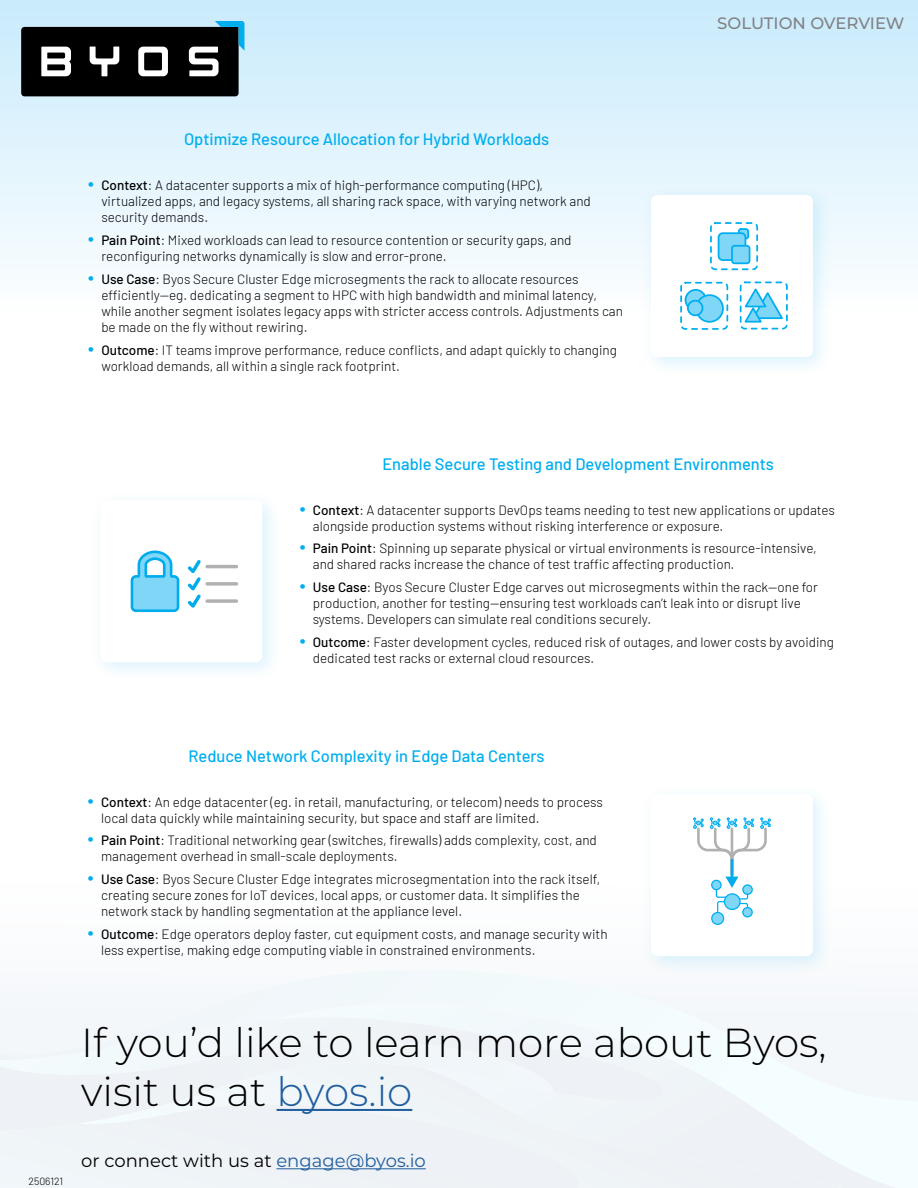
<style>
.page{position:relative;width:918px;height:1188px;background:#fff}
.page>*{position:absolute;margin:0;border:0;box-sizing:border-box;transform-origin:0 0}
.t1{font:300 40.5px/48.6px "Montserrat";color:#000}
.t2{font:18px "Montserrat";color:#000}
.t3{font:500 16.5px "Barlow";color:#00aeef}
.t4{font:500 16.5px "Montserrat";color:#808285}
.t5{font:300 13.5px/16.2px "Barlow";color:#000}
.t6{font:300 10.5px "Barlow";color:#000}
.s1{font-size:21px;color:#00aeef}
.s2{font-weight:500}
.s3{color:#215e9e}
</style>
<div class="page">
<div style="left:0;top:0;width:918px;height:310px;background:linear-gradient(to bottom,#c8eafb,#fcfeff)"></div>
<svg style="left:21px;top:21px;width:223px;height:75px;background:#32383a"></svg>
<svg style="left:0;top:1102px;width:918px;height:86px"></svg>
<div style="left:0;top:1102px;width:553px;height:29px;background:#eef2f6"></div>
<div style="left:0;top:970px;width:918px;height:132px;background:#f2f7fa"></div>
<hr style="left:277px;top:1109px;width:135px;height:2px;background:#215e9e">
<hr style="left:276px;top:1168px;width:150px;height:1px;background:#215e9e">
<div style="left:640px;top:184px;width:193px;height:193px;background:#00aeef;opacity:.15"></div>
<div style="left:651px;top:195px;width:162px;height:162px;background:#fff;border-radius:7px"></div>
<div style="left:710px;top:222px;width:48px;height:48px;border:2px dashed #00aeef;border-radius:4px"></div>
<div style="left:738px;top:228px;width:11px;height:11px;background:#80d6f7;border:2px solid #00aeef;border-radius:2px"></div>
<div style="left:719px;top:233px;width:26px;height:27px;background:#80d6f7;border-radius:4px"></div>
<div style="left:718px;top:232px;width:28px;height:29px;border:2px solid #00aeef;border-radius:4px"></div>
<div style="left:732px;top:246px;width:18px;height:17px;background:#80d6f7;border-radius:3px"></div>
<div style="left:731px;top:245px;width:19px;height:19px;border:2px solid #00aeef;border-radius:3px"></div>
<div style="left:740px;top:282px;width:48px;height:48px;border:2px dashed #00aeef;border-radius:4px"></div>
<svg style="left:742px;top:287px;width:41px;height:36px"></svg>
<div style="left:680px;top:282px;width:48px;height:48px;border:2px dashed #00aeef;border-radius:4px"></div>
<svg style="left:686px;top:290px;width:20px;height:20px"></svg>
<div style="left:685px;top:289px;width:22px;height:22px;border:2px solid #00aeef;border-radius:50%"></div>
<div style="left:696px;top:295px;width:27px;height:27px;background:#80d6f7;border-radius:50%"></div>
<div style="left:695px;top:294px;width:29px;height:29px;border:2px solid #00aeef;border-radius:50%"></div>
<div style="left:688px;top:301px;width:15px;height:14px;background:#80d6f7;border-radius:50%"></div>
<div style="left:687px;top:300px;width:17px;height:16px;border:2px solid #00aeef;border-radius:50%"></div>
<div style="left:90px;top:490px;width:193px;height:192px;background:#00aeef;opacity:.15"></div>
<div style="left:100px;top:500px;width:162px;height:162px;background:#fff;border-radius:7px"></div>
<hr style="left:207px;top:565px;width:30px;height:3px;background:#b1b1b1">
<svg style="left:130px;top:550px;width:71px;height:63px"></svg>
<svg style="left:207px;top:582px;width:30px;height:4px"></svg>
<svg style="left:207px;top:599px;width:30px;height:4px"></svg>
<div style="left:640px;top:783px;width:193px;height:193px;background:#00aeef;opacity:.15"></div>
<div style="left:651px;top:794px;width:162px;height:162px;background:#fff;border-radius:7px"></div>
<div style="left:712px;top:913px;width:12px;height:11px;background:#80d6f7;border-radius:50%"></div>
<div style="left:711px;top:912px;width:13px;height:13px;border:1px solid #00aeef;border-radius:50%"></div>
<svg style="left:743px;top:908px;width:9px;height:9px"></svg>
<div style="left:742px;top:907px;width:11px;height:11px;border:1px solid #00aeef;border-radius:50%"></div>
<svg style="left:693px;top:818px;width:78px;height:96px"></svg>
<p class="t4" style="left:717px;top:12px;width:189px">SOLUTION OVERVIEW</p>
<p class="t3" style="left:184px;top:127px;width:367px">Optimize Resource Allocation for Hybrid Workloads</p>
<p class="t5" style="left:101px;top:176px;width:491px;text-indent:-13px"><span class="s1">•</span> <span class="s2">Context</span>: A datacenter supports a mix of high-performance computing (HPC), virtualized apps, and legacy systems, all sharing rack space, with varying network and security demands.</p>
<p class="t5" style="left:101px;top:231px;width:472px;text-indent:-13px"><span class="s1">•</span> <span class="s2">Pain Point</span>: Mixed workloads can lead to resource contention or security gaps, and reconfiguring networks dynamically is slow and error-prone.</p>
<p class="t5" style="left:101px;top:270px;width:523px;text-indent:-13px"><span class="s1">•</span> <span class="s2">Use Case</span>: Byos Secure Cluster Edge microsegments the rack to allocate resources efficiently—eg. dedicating a segment to HPC with high bandwidth and minimal latency, while another segment isolates legacy apps with stricter access controls. Adjustments can be made on the fly without rewiring.</p>
<p class="t5" style="left:101px;top:341px;width:517px;text-indent:-13px"><span class="s1">•</span> <span class="s2">Outcome</span>: IT teams improve performance, reduce conflicts, and adapt quickly to changing workload demands, all within a single rack footprint.</p>
<p class="t3" style="left:382px;top:452px;width:393px">Enable Secure Testing and Development Environments</p>
<p class="t5" style="left:313px;top:501px;width:524px;text-indent:-14px"><span class="s1">•</span> <span class="s2">Context</span>: A datacenter supports DevOps teams needing to test new applications or updates alongside production systems without risking interference or exposure.</p>
<p class="t5" style="left:313px;top:539px;width:505px;text-indent:-14px"><span class="s1">•</span> <span class="s2">Pain Point</span>: Spinning up separate physical or virtual environments is resource-intensive, and shared racks increase the chance of test traffic affecting production.</p>
<p class="t5" style="left:313px;top:578px;width:507px;text-indent:-14px"><span class="s1">•</span> <span class="s2">Use Case</span>: Byos Secure Cluster Edge carves out microsegments within the rack—one for production, another for testing—ensuring test workloads can’t leak into or disrupt live systems. Developers can simulate real conditions securely.</p>
<p class="t5" style="left:313px;top:633px;width:523px;text-indent:-14px"><span class="s1">•</span> <span class="s2">Outcome</span>: Faster development cycles, reduced risk of outages, and lower costs by avoiding dedicated test racks or external cloud resources.</p>
<p class="t3" style="left:188px;top:744px;width:358px">Reduce Network Complexity in Edge Data Centers</p>
<p class="t5" style="left:101px;top:793px;width:503px;text-indent:-14px"><span class="s1">•</span> <span class="s2">Context</span>: An edge datacenter (eg. in retail, manufacturing, or telecom) needs to process local data quickly while maintaining security, but space and staff are limited.</p>
<p class="t5" style="left:101px;top:831px;width:497px;text-indent:-14px"><span class="s1">•</span> <span class="s2">Pain Point</span>: Traditional networking gear (switches, firewalls) adds complexity, cost, and management overhead in small-scale deployments.</p>
<p class="t5" style="left:101px;top:870px;width:501px;text-indent:-14px"><span class="s1">•</span> <span class="s2">Use Case</span>: Byos Secure Cluster Edge integrates microsegmentation into the rack itself, creating secure zones for IoT devices, local apps, or customer data. It simplifies the network stack by handling segmentation at the appliance level.</p>
<p class="t5" style="left:101px;top:925px;width:508px;text-indent:-14px"><span class="s1">•</span> <span class="s2">Outcome</span>: Edge operators deploy faster, cut equipment costs, and manage security with less expertise, making edge computing viable in constrained environments.</p>
<p class="t6" style="left:28px;top:1174px;width:36px">2506121</p>
<h1 class="t1" style="left:81px;top:1017px;width:747px">If you’d like to learn more about Byos, visit us at <span class="s3">byos.io</span></h1>
<h2 class="t2" style="left:81px;top:1148px;width:346px">or connect with us at <span class="s3">engage@byos.io</span></h2>
</div>
